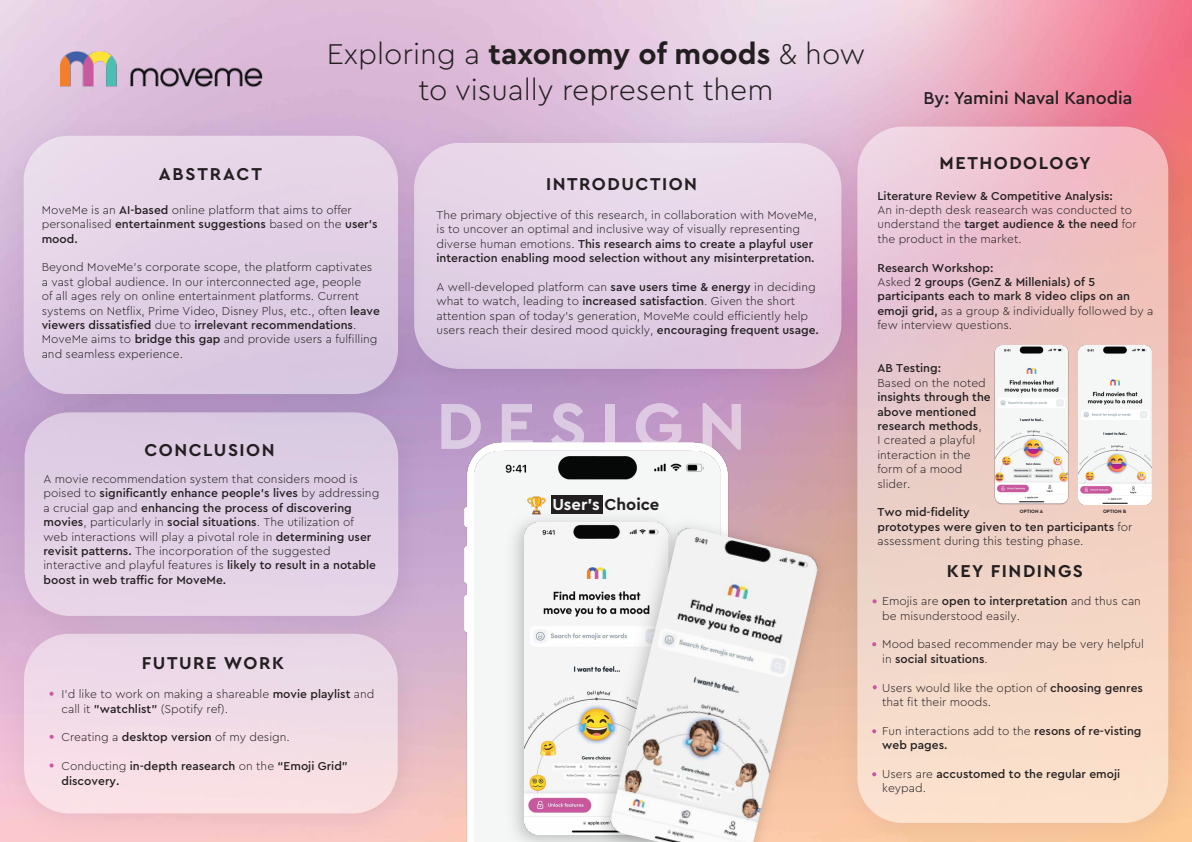
<style>
.page{position:relative;width:1192px;height:842px;background:#fff}
.page>*{position:absolute;margin:0;border:0;box-sizing:border-box;transform-origin:0 0}
.t1{font:300 30px/36px "Cera Pro";color:#231f20;text-align:center}
.t2{font:700 18px "Cera Pro";letter-spacing:.085em;color:#231f20}
.t3{font:500 18px "Cera Pro";color:#231f20}
.t4{font:700 16.65px "Cera Pro";color:#f4f6f6}
.t5{font:300 12px/14.4px "Cera Pro";color:#231f20}
.t6{font:500 12px/14.4px "Cera Pro";color:#231f20}
.t7{font:700 5px "Cera Pro";color:#231f20}
.s1{font-weight:700}
.s2{font-weight:500}
.s3{font-weight:300}
.s4{color:#231f20}
</style>
<div class="page">
<img style="left:0;top:0;width:1192px;height:425px">
<img style="left:60px;top:51px;width:230px;height:44px">
<div style="left:24px;top:634px;width:374px;height:179px;background:#f3dde7;border-radius:45px"></div>
<svg style="left:50px;top:692px;width:4px;height:4px"></svg>
<svg style="left:50px;top:735px;width:4px;height:4px"></svg>
<svg style="left:50px;top:763px;width:4px;height:4px"></svg>
<img style="left:0;top:434px;width:313px;height:222px">
<div style="left:25px;top:412px;width:373px;height:204px;background:#e2d0e5;border-radius:45px"></div>
<img style="left:435px;top:114px;width:391px;height:295px">
<div style="left:414px;top:143px;width:427px;height:226px;background:#e4d2e6;border-radius:45px"></div>
<img style="left:0;top:107px;width:435px;height:327px">
<div style="left:24px;top:136px;width:374px;height:258px;background:#e2d1e6;border-radius:45px"></div>
<img style="left:826px;top:98px;width:366px;height:744px">
<svg style="left:857px;top:127px;width:311px;height:696px;background:#f0cec9"></svg>
<img style="left:994px;top:345px;width:74px;height:159px">
<img style="left:1078px;top:346px;width:73px;height:158px">
<img style="left:313px;top:425px;width:569px;height:417px">
<img style="left:475px;top:451px;width:246px;height:391px">
<img style="left:500px;top:504px;width:187px;height:338px">
<img style="left:524px;top:522px;width:63px;height:313px">
<img style="left:587px;top:511px;width:249px;height:331px">
<img style="left:608px;top:525px;width:212px;height:317px">
<div style="left:551px;top:496px;width:51px;height:18px;background:#231f20"></div>
<img style="left:527px;top:495px;width:19px;height:19px">
<svg style="left:442px;top:404px;width:39px;height:45px;background:#cbb3d5"></svg>
<svg style="left:502px;top:404px;width:31px;height:45px"></svg>
<svg style="left:551px;top:403px;width:33px;height:46px;background:#ceb7d7"></svg>
<svg style="left:606px;top:404px;width:9px;height:45px"></svg>
<svg style="left:636px;top:403px;width:45px;height:47px;background:#d2b4d7"></svg>
<svg style="left:703px;top:403px;width:38px;height:46px;background:#cda7ca"></svg>
<h1 class="t1" style="left:327px;top:34px;width:540px">Exploring a <span class="s1">taxonomy of moods</span> &amp; how to visually represent them</h1>
<h2 class="t3" style="left:924px;top:86px;width:211px">By: Yamini Naval Kanodia</h2>
<h2 class="t2" style="left:159px;top:162px;width:104px">ABSTRACT</h2>
<p class="t5" style="left:42px;top:202px;width:338px">MoveMe is an <span class="s2">AI-based</span> online platform that aims to offer personalised <span class="s2">entertainment suggestions</span> based on the <span class="s2">user’s mood.</span></p>
<p class="t5" style="left:42px;top:260px;width:340px">Beyond MoveMe's corporate scope, the platform captivates a vast global audience. In our interconnected age, people<br>of all ages rely on online entertainment platforms. Current systems on Netflix, Prime Video, Disney Plus, etc., often <span class="s2">leave viewers dissatisfied</span> due to <span class="s2">irrelevant recommendations</span>.<br>MoveMe aims to <span class="s2">bridge this gap</span> and provide users a fulfilling and seamless experience.</p>
<h2 class="t2" style="left:144px;top:438px;width:132px">CONCLUSION</h2>
<p class="t5" style="left:43px;top:471px;width:337px">A movie recommendation system that considers mood is poised to <span class="s2">significantly enhance people's lives</span> by addressing a crucial gap and <span class="s2">enhancing the process of discovering movies</span>, particularly in <span class="s2">social situations</span>. The utilization of web interactions will play a pivotal role in <span class="s2">determining user revisit patterns.</span> The incorporation of the suggested interactive and playful features is <span class="s2">likely to result in a notable boost in web traffic for MoveMe.</span></p>
<h2 class="t2" style="left:142px;top:651px;width:144px">FUTURE WORK</h2>
<p class="t5" style="left:62px;top:686px;width:314px">I'd like to work on making a shareable <span class="s2">movie playlist</span> and call it <span class="s2">"watchlist"</span> (Spotify ref).</p>
<p class="t5" style="left:62px;top:729px;width:230px">Creating a <span class="s2">desktop version</span> of my design.</p>
<p class="t6" style="left:62px;top:758px;width:288px"><span class="s3">Conducting</span> in-depth reasearch <span class="s3">on the</span> “Emoji Grid” discovery.</p>
<h2 class="t2" style="left:546px;top:172px;width:153px">INTRODUCTION</h2>
<p class="t5" style="left:437px;top:207px;width:382px">The primary objective of this research, in collaboration with MoveMe, is to uncover an optimal and inclusive way of visually representing diverse human emotions. <span class="s2">This research aims to create a playful user interaction enabling mood selection without any misinterpretation.</span></p>
<p class="t5" style="left:437px;top:279px;width:384px">A well-developed platform can <span class="s2">save users time &amp; energy</span> in deciding what to watch, leading to <span class="s2">increased satisfaction</span>. Given the short attention span of today's generation, MoveMe could efficiently help users reach their desired mood quickly, <span class="s2">encouraging frequent usage.</span></p>
<h3 class="t4" style="left:552px;top:493px;width:108px">User’s <span class="s4">Choice</span></h3>
<h2 class="t2" style="left:940px;top:151px;width:153px">METHODOLOGY</h2>
<p class="t6" style="left:877px;top:188px;width:237px">Literature Review &amp; Competitive Analysis:</p>
<p class="t5" style="left:877px;top:202px;width:261px">An in-depth desk reasearch was conducted to understand the <span class="s2">target audience &amp; the need</span> for the product in the market.</p>
<p class="t6" style="left:877px;top:260px;width:278px">Research Workshop:<br><span class="s3">Asked</span> 2 groups (GenZ &amp; Millenials) of 5 participants each to mark 8 video clips on an emoji grid, <span class="s3">as a group &amp; individually followed by a few interview questions.</span></p>
<p class="t6" style="left:877px;top:361px;width:65px">AB Testing:</p>
<p class="t5" style="left:877px;top:375px;width:110px">Based on the noted</p>
<p class="t5" style="left:877px;top:389px;width:115px"><span class="s2">insights through the above mentioned research methods</span>,<br>I created a playful interaction in the form of a mood slider.</p>
<p class="t6" style="left:877px;top:505px;width:257px">Two mid-fidelity<br>prototypes were given to ten participants <span class="s3">for assessment during this testing phase.</span></p>
<p class="t7" style="left:1020px;top:508px;width:25px">OPTION A</p>
<p class="t7" style="left:1103px;top:508px;width:25px">OPTION B</p>
<h2 class="t2" style="left:947px;top:559px;width:138px">KEY FINDINGS</h2>
<p class="t5" style="left:882px;top:593px;width:260px">Emojis are <span class="s2">open to interpretation</span> and thus can be misunderstood easily.</p>
<p class="t5" style="left:882px;top:637px;width:263px">Mood based recommender may be very helpful in <span class="s2">social situations</span>.</p>
<p class="t5" style="left:882px;top:680px;width:262px">Users would like the option of <span class="s2">choosing genres </span>that fit their moods.</p>
<p class="t6" style="left:882px;top:723px;width:261px"><span class="s3">Fun interactions add to the</span> resons of re-visting web pages.</p>
<p class="t6" style="left:882px;top:766px;width:240px"><span class="s3">Users are</span> accustomed to the regular emoji <span class="s3">keypad.</span></p>
</div>
